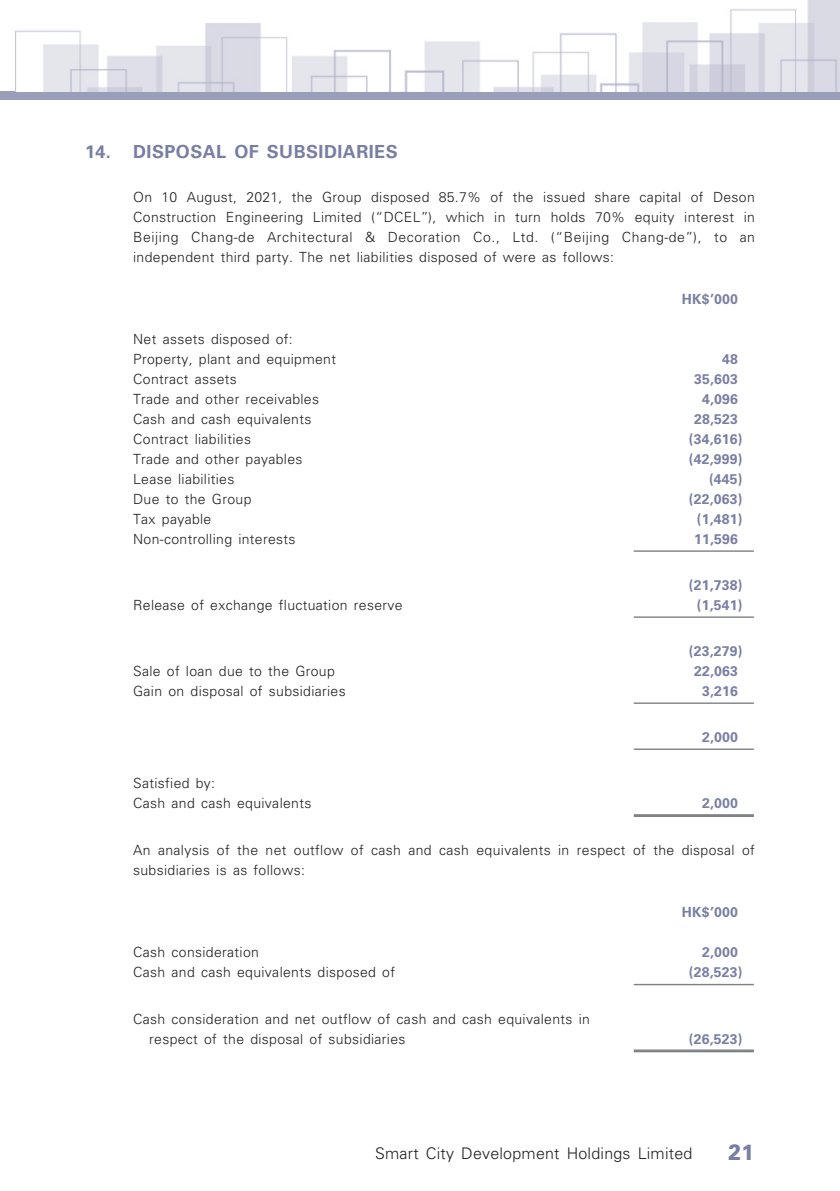
<style>
.page{position:relative;width:840px;height:1191px;background:#fff}
.page>*{position:absolute;margin:0;border:0;box-sizing:border-box;transform-origin:0 0}
.t1{font:900 22px "Univers LT Std";color:#797fa3;scale:.9 1}
._17_H1__Note{font:700 18px "Univers LT Std";letter-spacing:.025em;color:#797fa3}
.t2{font:300 16px "Univers LT Std";letter-spacing:.015em;color:#231f20}
._29_Table_Stub__Note{font:300 14px/20px "Univers LT Std";letter-spacing:.025em;color:#231f20}
._26___P2__Note{font:300 14px/20px "Univers LT Std";letter-spacing:.025em;color:#231f20;text-align:justify}
._02_Note_Text{font:700 14px "Univers LT Std";letter-spacing:.015em;color:#797fa3}
</style>
<div class="page">
<div style="left:1px;top:91px;width:838px;height:8px;background:#9b9eb9"></div>
<img style="left:15px;top:0;width:824px;height:91px">
<hr style="left:633px;top:550px;width:120px;height:2px;background:#808285">
<hr style="left:633px;top:616px;width:120px;height:2px;background:#808285">
<hr style="left:633px;top:702px;width:120px;height:2px;background:#808285">
<hr style="left:633px;top:748px;width:120px;height:2px;background:#808285">
<hr style="left:633px;top:814px;width:120px;height:3px;background:#808285">
<hr style="left:633px;top:984px;width:120px;height:1px;background:#808285">
<hr style="left:633px;top:1049px;width:120px;height:3px;background:#808285">
<p class="_17_H1__Note" style="left:85px;top:141px;width:314px">14. DISPOSAL OF SUBSIDIARIES</p>
<p class="_26___P2__Note" style="left:133px;top:187px;width:623px">On 10 August, 2021, the Group disposed 85.7% of the issued share capital of Deson Construction Engineering Limited (“DCEL”), which in turn holds 70% equity interest in Beijing Chang-de Architectural &amp; Decoration Co., Ltd. (“Beijing Chang-de”), to an independent third party. The net liabilities disposed of were as follows:</p>
<p class="_02_Note_Text" style="left:681px;top:291px;width:58px">HK$’000</p>
<p class="_29_Table_Stub__Note" style="left:133px;top:329px;width:161px">Net assets disposed of:</p>
<p class="_29_Table_Stub__Note" style="left:133px;top:349px;width:204px">Property, plant and equipment</p>
<p class="_02_Note_Text" style="left:721px;top:351px;width:17px">48</p>
<p class="_29_Table_Stub__Note" style="left:133px;top:369px;width:105px">Contract assets</p>
<p class="_02_Note_Text" style="left:693px;top:371px;width:45px">35,603</p>
<p class="_29_Table_Stub__Note" style="left:133px;top:389px;width:187px">Trade and other receivables</p>
<p class="_02_Note_Text" style="left:701px;top:391px;width:37px">4,096</p>
<p class="_29_Table_Stub__Note" style="left:133px;top:409px;width:180px">Cash and cash equivalents</p>
<p class="_02_Note_Text" style="left:693px;top:411px;width:45px">28,523</p>
<p class="_29_Table_Stub__Note" style="left:133px;top:429px;width:119px">Contract liabilities</p>
<p class="_02_Note_Text" style="left:688px;top:431px;width:55px">(34,616)</p>
<p class="_29_Table_Stub__Note" style="left:133px;top:449px;width:171px">Trade and other payables</p>
<p class="_02_Note_Text" style="left:688px;top:451px;width:55px">(42,999)</p>
<p class="_29_Table_Stub__Note" style="left:133px;top:469px;width:103px">Lease liabilities</p>
<p class="_02_Note_Text" style="left:708px;top:471px;width:35px">(445)</p>
<p class="_29_Table_Stub__Note" style="left:133px;top:489px;width:120px">Due to the Group</p>
<p class="_02_Note_Text" style="left:688px;top:491px;width:55px">(22,063)</p>
<p class="_29_Table_Stub__Note" style="left:133px;top:509px;width:80px">Tax payable</p>
<p class="_02_Note_Text" style="left:696px;top:511px;width:47px">(1,481)</p>
<p class="_29_Table_Stub__Note" style="left:133px;top:529px;width:164px">Non-controlling interests</p>
<p class="_02_Note_Text" style="left:693px;top:531px;width:45px">11,596</p>
<p class="_02_Note_Text" style="left:688px;top:577px;width:55px">(21,738)</p>
<p class="_29_Table_Stub__Note" style="left:133px;top:595px;width:271px">Release of exchange fluctuation reserve</p>
<p class="_02_Note_Text" style="left:696px;top:597px;width:47px">(1,541)</p>
<p class="_02_Note_Text" style="left:688px;top:643px;width:55px">(23,279)</p>
<p class="_29_Table_Stub__Note" style="left:133px;top:661px;width:203px">Sale of loan due to the Group</p>
<p class="_02_Note_Text" style="left:693px;top:663px;width:45px">22,063</p>
<p class="_29_Table_Stub__Note" style="left:133px;top:681px;width:214px">Gain on disposal of subsidiaries</p>
<p class="_02_Note_Text" style="left:701px;top:683px;width:37px">3,216</p>
<p class="_02_Note_Text" style="left:701px;top:729px;width:37px">2,000</p>
<p class="_29_Table_Stub__Note" style="left:133px;top:773px;width:83px">Satisfied by:</p>
<p class="_29_Table_Stub__Note" style="left:133px;top:793px;width:180px">Cash and cash equivalents</p>
<p class="_02_Note_Text" style="left:701px;top:795px;width:37px">2,000</p>
<p class="_26___P2__Note" style="left:133px;top:840px;width:623px">An analysis of the net outflow of cash and cash equivalents in respect of the disposal of subsidiaries is as follows:</p>
<p class="_02_Note_Text" style="left:681px;top:904px;width:58px">HK$’000</p>
<p class="_29_Table_Stub__Note" style="left:133px;top:942px;width:127px">Cash consideration</p>
<p class="_02_Note_Text" style="left:701px;top:944px;width:37px">2,000</p>
<p class="_29_Table_Stub__Note" style="left:133px;top:962px;width:263px">Cash and cash equivalents disposed of</p>
<p class="_02_Note_Text" style="left:688px;top:964px;width:55px">(28,523)</p>
<p class="_29_Table_Stub__Note" style="left:149px;top:1008px;width:442px;text-indent:-16px">Cash consideration and net outflow of cash and cash equivalents in respect of the disposal of subsidiaries</p>
<p class="_02_Note_Text" style="left:688px;top:1030px;width:55px">(26,523)</p>
<p class="t2" style="left:375px;top:1144px;width:319px">Smart City Development Holdings Limited</p>
<h1 class="t1" style="left:727px;top:1137px;width:31px">21</h1>
</div>
